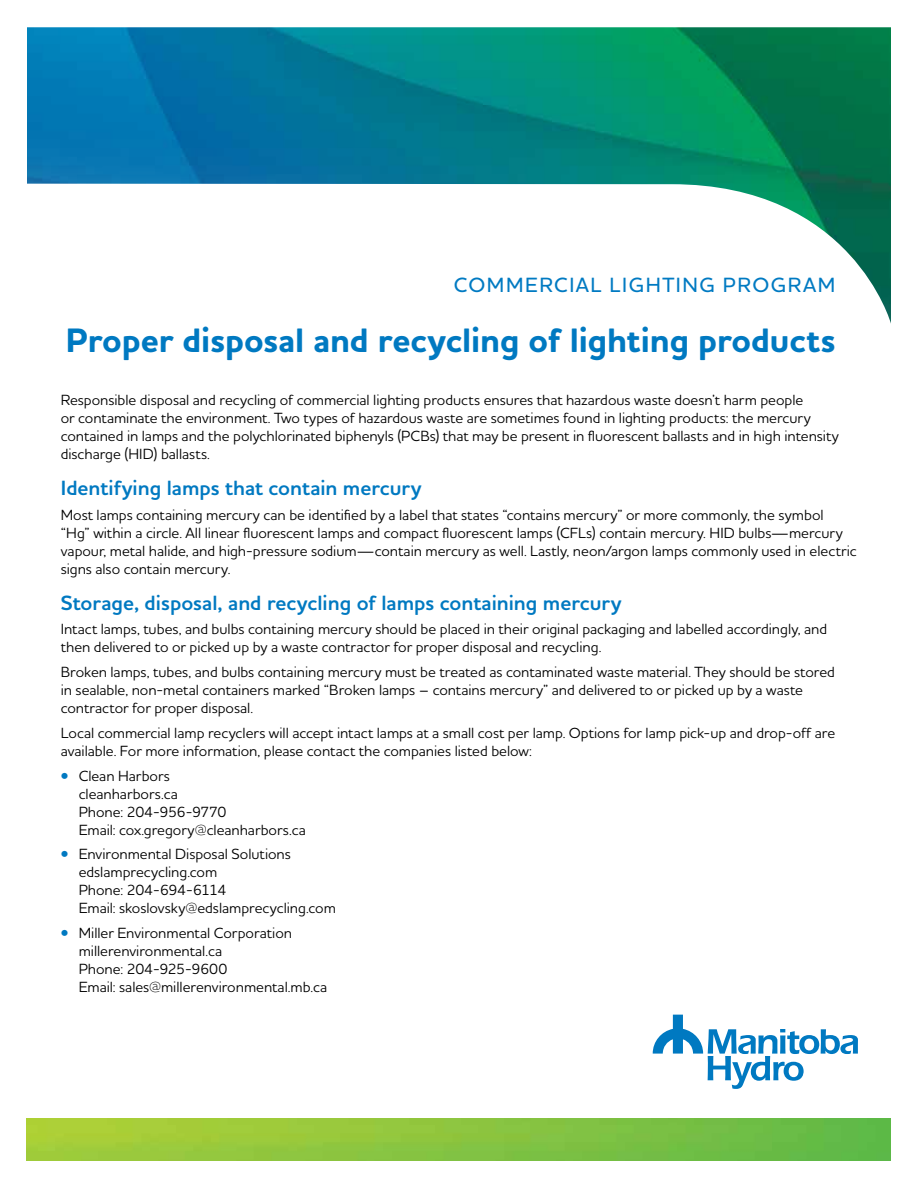
<style>
.page{position:relative;width:918px;height:1188px;background:#fff}
.page>*{position:absolute;margin:0;border:0;box-sizing:border-box;transform-origin:0 0}
.t1{font:700 expanded 34.5px "MH Houschka Std";letter-spacing:-.005em;color:#0079c1}
.t2{font:700 21px "MH Houschka Std";color:#0079c1}
.t3{font:500 21px "MH Houschka Std";letter-spacing:.07em;color:#007ac2}
.t4{font:15px/18px "MH Houschka Std";letter-spacing:-.005em;color:#000}
.s1{color:#0079c1}
</style>
<div class="page">
<img style="left:27px;top:27px;width:864px;height:297px">
<img style="left:27px;top:1118px;width:864px;height:43px">
<svg style="left:653px;top:1015px;width:205px;height:74px"></svg>
<h2 class="t3" style="left:454px;top:271px;width:383px">COMMERCIAL LIGHTING PROGRAM</h2>
<h1 class="t1" style="left:66px;top:318px;width:771px">Proper disposal and recycling of lighting products</h1>
<p class="t4" style="left:61px;top:390px;width:779px">Responsible disposal and recycling of commercial lighting products ensures that hazardous waste doesn’t harm people<br>or contaminate the environment. Two types of hazardous waste are sometimes found in lighting products: the mercury contained in lamps and the polychlorinated biphenyls (PCBs) that may be present in fluorescent ballasts and in high intensity discharge (HID) ballasts.</p>
<h2 class="t2" style="left:61px;top:474px;width:363px">Identifying lamps that contain mercury</h2>
<p class="t4" style="left:61px;top:505px;width:798px">Most lamps containing mercury can be identified by a label that states “contains mercury” or more commonly, the symbol<br>“Hg” within a circle. All linear fluorescent lamps and compact fluorescent lamps (CFLs) contain mercury. HID bulbs—mercury vapour, metal halide, and high-pressure sodium—contain mercury as well. Lastly, neon/argon lamps commonly used in electric signs also contain mercury.</p>
<h2 class="t2" style="left:61px;top:589px;width:562px">Storage, disposal, and recycling of lamps containing mercury</h2>
<p class="t4" style="left:61px;top:620px;width:768px">Intact lamps, tubes, and bulbs containing mercury should be placed in their original packaging and labelled accordingly, and then delivered to or picked up by a waste contractor for proper disposal and recycling.</p>
<p class="t4" style="left:61px;top:663px;width:776px">Broken lamps, tubes, and bulbs containing mercury must be treated as contaminated waste material. They should be stored in sealable, non-metal containers marked “Broken lamps – contains mercury” and delivered to or picked up by a waste contractor for proper disposal.</p>
<p class="t4" style="left:61px;top:723px;width:776px">Local commercial lamp recyclers will accept intact lamps at a small cost per lamp. Options for lamp pick-up and drop-off are available. For more information, please contact the companies listed below:</p>
<p class="t4" style="left:79px;top:766px;width:229px;text-indent:-18px"><span class="s1">•</span> Clean Harbors<br>cleanharbors.ca<br>Phone: 204-956-9770<br>Email: cox.gregory@cleanharbors.ca</p>
<p class="t4" style="left:79px;top:845px;width:259px;text-indent:-18px"><span class="s1">•</span> Environmental Disposal Solutions edslamprecycling.com<br>Phone: 204-694-6114<br>Email: skoslovsky@edslamprecycling.com</p>
<p class="t4" style="left:79px;top:924px;width:250px;text-indent:-18px"><span class="s1">•</span> Miller Environmental Corporation millerenvironmental.ca<br>Phone: 204-925-9600<br>Email: sales@millerenvironmental.mb.ca</p>
</div>
